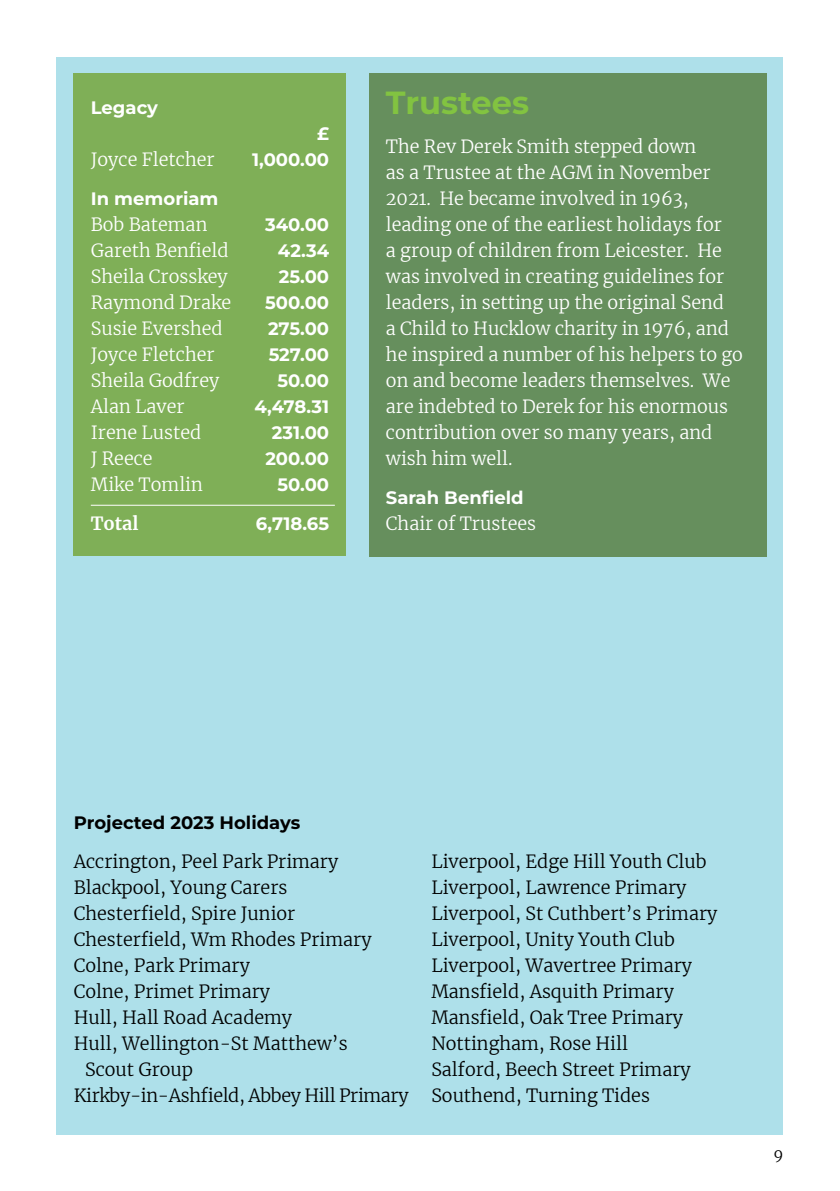
<style>
.page{position:relative;width:840px;height:1191px;background:#fff}
.page>*{position:absolute;margin:0;border:0;box-sizing:border-box;transform-origin:0 0}
.t1{font:700 32px "Montserrat";color:#82c341}
.t2{font:300 18px/26px "Merriweather";color:#fff}
.t3{font:300 18px/26px "Merriweather";color:#000}
.t4{font:700 18px/26px "Montserrat";color:#fff;text-align:right}
.t5{font:300 18px "Merriweather";letter-spacing:-.02em;color:#000}
.t6{font:700 18px "Montserrat";color:#000}
.t7{font:700 18px "Merriweather";color:#fff}
.t8{font:300 15px "Merriweather";color:#000}
</style>
<div class="page">
<div style="left:57px;top:57px;width:725px;height:1077px;background:#aee0ea"></div>
<div style="left:369px;top:74px;width:396px;height:483px;background:#668f5d"></div>
<div style="left:74px;top:74px;width:272px;height:482px;background:#7faf57"></div>
<hr style="left:91px;top:505px;width:243px;height:1px;background:#fff">
<p class="t4" style="left:91px;top:94px;width:69px">Legacy</p>
<p class="t2" style="left:91px;top:146px;width:125px">Joyce Fletcher</p>
<p class="t4" style="left:91px;top:185px;width:129px">In memoriam</p>
<p class="t2" style="left:91px;top:211px;width:142px">Bob Bateman<br>Gareth Benfield<br>Sheila Crosskey<br>Raymond Drake<br>Susie Evershed<br>Joyce Fletcher<br>Sheila Godfrey<br>Alan Laver<br>Irene Lusted<br>J Reece<br>Mike Tomlin</p>
<p class="t7" style="left:91px;top:511px;width:49px">Total</p>
<p class="t4" style="left:252px;top:120px;width:78px">£<br>1,000.00</p>
<p class="t4" style="left:254px;top:211px;width:76px">340.00<br>42.34<br>25.00<br>500.00<br>275.00<br>527.00<br>50.00<br>4,478.31<br>231.00<br>200.00<br>50.00</p>
<p class="t4" style="left:256px;top:510px;width:75px">6,718.65</p>
<h1 class="t1" style="left:386px;top:81px;width:144px">Trustees</h1>
<p class="t2" style="left:386px;top:133px;width:358px">The Rev Derek Smith stepped down<br>as a Trustee at the AGM in November 2021. He became involved in 1963, leading one of the earliest holidays for<br>a group of children from Leicester. He was involved in creating guidelines for leaders, in setting up the original Send<br>a Child to Hucklow charity in 1976, and he inspired a number of his helpers to go on and become leaders themselves. We are indebted to Derek for his enormous contribution over so many years, and wish him well.</p>
<p class="t4" style="left:386px;top:484px;width:139px">Sarah Benfield</p>
<p class="t2" style="left:386px;top:510px;width:151px">Chair of Trustees</p>
<p class="t6" style="left:74px;top:810px;width:228px">Projected 2023 Holidays</p>
<p class="t3" style="left:74px;top:848px;width:266px">Accrington, Peel Park Primary</p>
<p class="t3" style="left:74px;top:874px;width:215px">Blackpool, Young Carers</p>
<p class="t3" style="left:74px;top:900px;width:223px">Chesterfield, Spire Junior</p>
<p class="t3" style="left:74px;top:926px;width:299px">Chesterfield, Wm Rhodes Primary</p>
<p class="t3" style="left:74px;top:952px;width:178px">Colne, Park Primary</p>
<p class="t3" style="left:74px;top:978px;width:198px">Colne, Primet Primary</p>
<p class="t3" style="left:74px;top:1004px;width:220px">Hull, Hall Road Academy</p>
<p class="t3" style="left:74px;top:1030px;width:275px">Hull, Wellington-St Matthew’s</p>
<p class="t3" style="left:85px;top:1056px;width:109px">Scout Group</p>
<p class="t5" style="left:74px;top:1083px;width:336px">Kirkby-in-Ashfield, Abbey Hill Primary</p>
<p class="t3" style="left:431px;top:848px;width:287px">Liverpool, Edge Hill Youth Club<br>Liverpool, Lawrence Primary<br>Liverpool, St Cuthbert’s Primary<br>Liverpool, Unity Youth Club<br>Liverpool, Wavertree Primary<br>Mansfield, Asquith Primary<br>Mansfield, Oak Tree Primary<br>Nottingham, Rose Hill<br>Salford, Beech Street Primary<br>Southend, Turning Tides</p>
<p class="t8" style="left:772px;top:1144px;width:11px">9</p>
</div>
